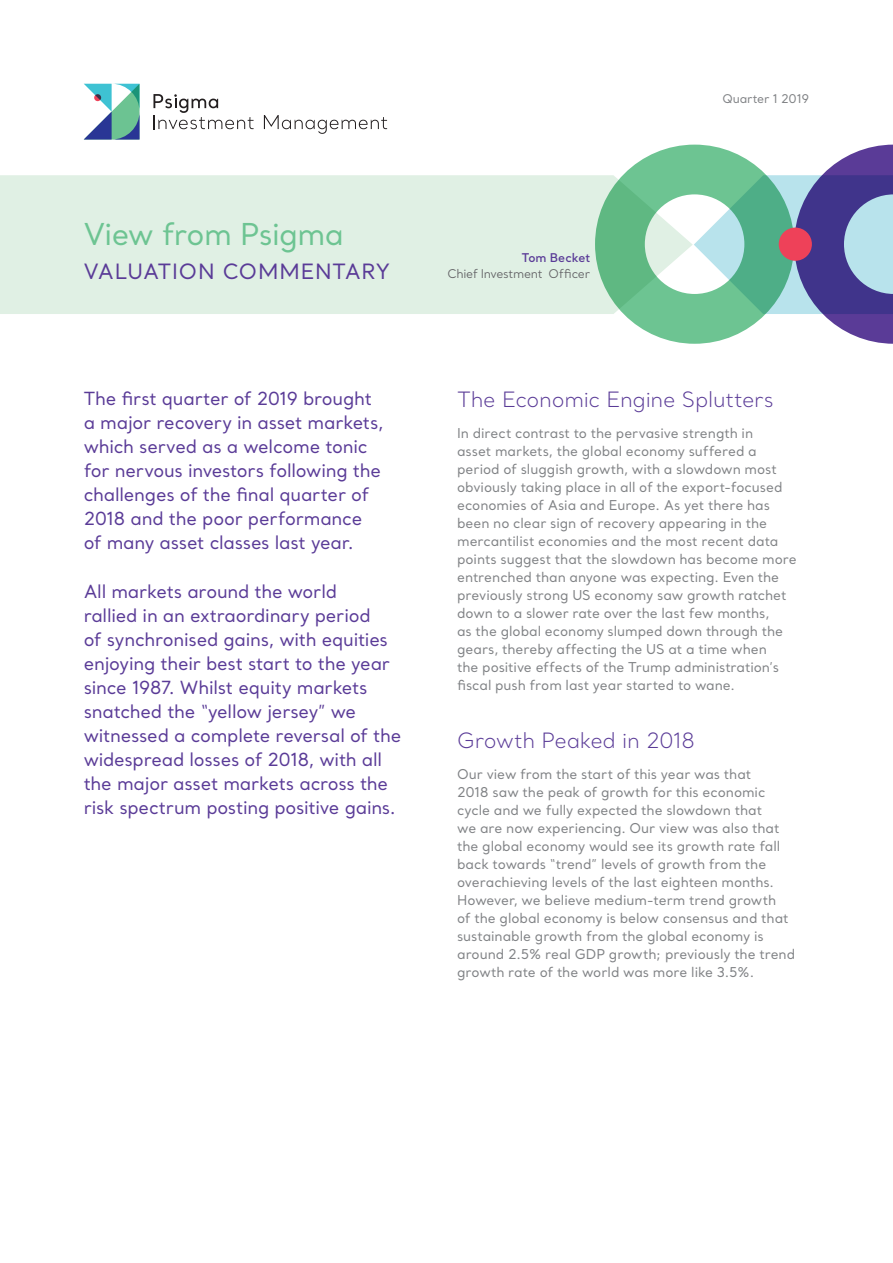
<style>
.page{position:relative;width:893px;height:1263px;background:#fff}
.page>*{position:absolute;margin:0;border:0;box-sizing:border-box;transform-origin:0 0}
.Main_Heading_1{font:30px "Santral";letter-spacing:-.02em;color:#6dc492}
.Main_Heading_2__Blue{font:300 21px "Santral";letter-spacing:-.015em;color:#5a3b97}
.Main_Heading_1-2{font:21px "Santral";letter-spacing:.03em;color:#5a3b97}
.Main_Heading_2__Blue-2{font:18px/24px "Santral";letter-spacing:-.015em;color:#5a3b97}
.Main_Body_1__Last_Li{font:13.5px/18px "Santral";letter-spacing:-.005em;color:#808285}
.t1{font:12px "Santral";letter-spacing:-.025em;color:#636366}
.t2{font:12px "Santral";letter-spacing:-.015em;color:#808285}
.t3{font:600 12px "Santral";letter-spacing:-.005em;color:#5a3b97}
</style>
<div class="page">
<div style="left:0;top:175px;width:595px;height:139px;background:#e0f0e4"></div>
<svg style="left:595px;top:145px;width:298px;height:199px"></svg>
<div style="left:779px;top:228px;width:33px;height:33px;background:#ee4159;border-radius:50%"></div>
<svg style="left:153px;top:94px;width:101px;height:35px"></svg>
<svg style="left:264px;top:115px;width:123px;height:19px"></svg>
<svg style="left:84px;top:84px;width:56px;height:56px"></svg>
<svg style="left:94px;top:94px;width:7px;height:7px"></svg>
<p class="Main_Heading_1" style="left:84px;top:215px;width:262px">View from Psigma</p>
<p class="Main_Heading_1-2" style="left:84px;top:258px;width:308px">VALUATION COMMENTARY</p>
<p class="Main_Heading_2__Blue-2" style="left:84px;top:386px;width:301px">The first quarter of 2019 brought a major recovery in asset markets, which served as a welcome tonic for nervous investors following the challenges of the final quarter of<br>2018 and the poor performance of many asset classes last year.</p>
<p class="Main_Heading_2__Blue-2" style="left:84px;top:579px;width:319px">All markets around the world<br>rallied in an extraordinary period<br>of synchronised gains, with equities enjoying their best start to the year since 1987. Whilst equity markets snatched the “yellow jersey” we witnessed a complete reversal of the widespread losses of 2018, with all the major asset markets across the risk spectrum posting positive gains.</p>
<p class="t3" style="left:522px;top:249px;width:70px">Tom Becket</p>
<p class="t1" style="left:448px;top:266px;width:144px">Chief Investment Officer</p>
<p class="t2" style="left:722px;top:91px;width:88px">Quarter 1 2019</p>
<p class="Main_Heading_2__Blue" style="left:457px;top:386px;width:318px">The Economic Engine Splutters</p>
<p class="Main_Body_1__Last_Li" style="left:457px;top:424px;width:341px">In direct contrast to the pervasive strength in<br>asset markets, the global economy suffered a period of sluggish growth, with a slowdown most obviously taking place in all of the export-focused economies of Asia and Europe. As yet there has been no clear sign of recovery appearing in the mercantilist economies and the most recent data points suggest that the slowdown has become more entrenched than anyone was expecting. Even the previously strong US economy saw growth ratchet down to a slower rate over the last few months,<br>as the global economy slumped down through the gears, thereby affecting the US at a time when<br>the positive effects of the Trump administration’s fiscal push from last year started to wane.</p>
<p class="Main_Heading_2__Blue" style="left:457px;top:727px;width:240px">Growth Peaked in 2018</p>
<p class="Main_Body_1__Last_Li" style="left:457px;top:765px;width:340px">Our view from the start of this year was that<br>2018 saw the peak of growth for this economic cycle and we fully expected the slowdown that<br>we are now experiencing. Our view was also that the global economy would see its growth rate fall back towards “trend” levels of growth from the overachieving levels of the last eighteen months.<br>However, we believe medium-term trend growth<br>of the global economy is below consensus and that sustainable growth from the global economy is around 2.5% real GDP growth; previously the trend growth rate of the world was more like 3.5%.</p>
</div>
